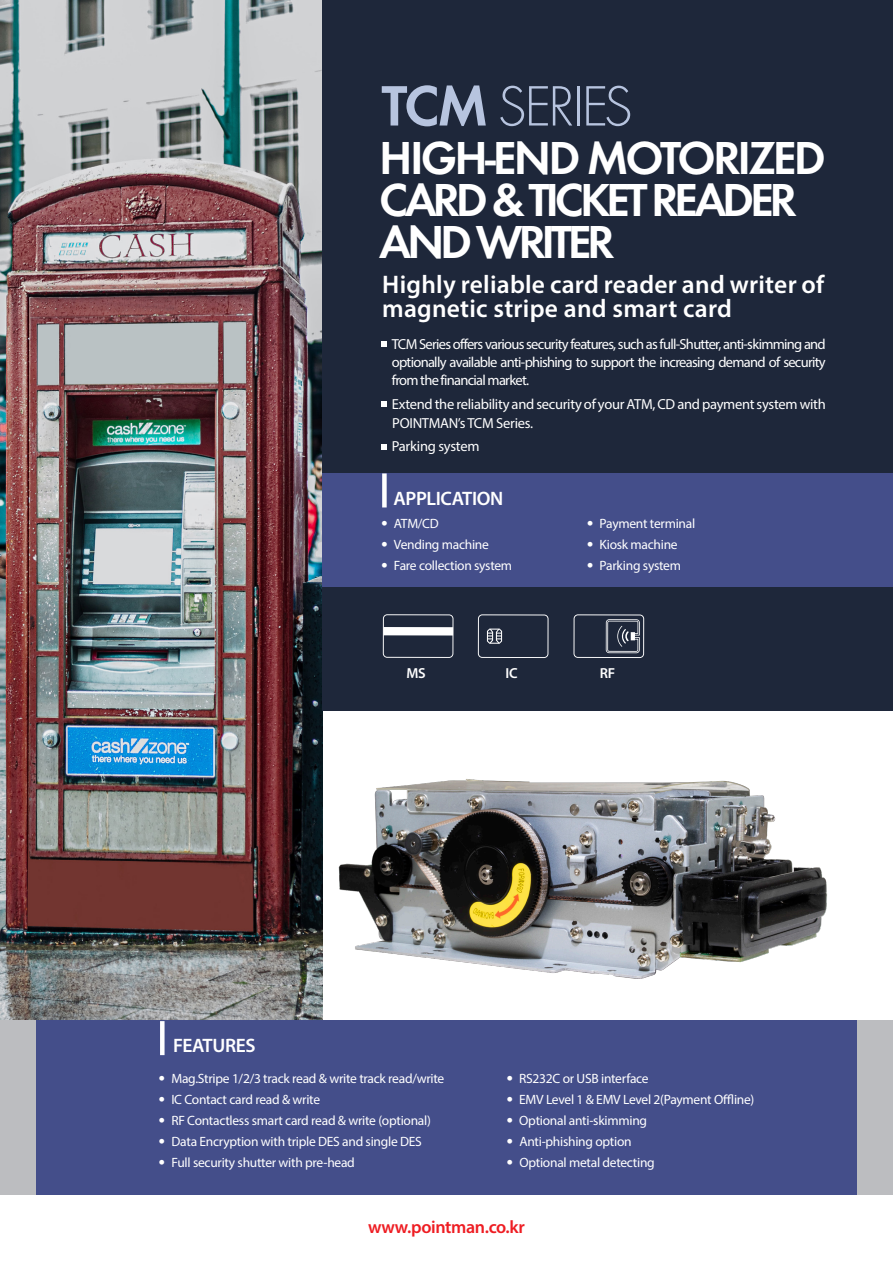
<style>
.page{position:relative;width:893px;height:1263px;background:#fff}
.page>*{position:absolute;margin:0;border:0;box-sizing:border-box;transform-origin:0 0}
.t1{font:300 58.95px "Futura";letter-spacing:-.06em;color:#b7c4df}
.t2{font:48px/42px "Futura Dem";letter-spacing:-.08em;color:#fff}
.t3{font:48px "Futura Dem";letter-spacing:-.06em;color:#fff}
.t4{font:600 25.5px "Myriad Pro";letter-spacing:.01em;color:#fff}
.t5{font:600 19.5px "Myriad Pro";letter-spacing:-.02em;color:#fff}
.t6{font:600 18px "Myriad Pro";letter-spacing:-.02em;color:#ee1d23}
.t7{font:14.55px/18px "Myriad Pro";letter-spacing:-.02em;color:#fff;text-align:justify}
.t8{font:600 14.55px "Myriad Pro";color:#fff}
.t9{font:13.5px "Myriad Pro";letter-spacing:-.02em;color:#fff}
.s1{font-family:"Futura Dem";font-weight:400}
.s2{font-family:"Avenir LT Std";font-weight:300}
</style>
<div class="page">
<img style="left:0;top:0;width:323px;height:1020px">
<div style="left:0;top:1020px;width:893px;height:175px;background:#444e8a"></div>
<div style="left:0;top:1020px;width:35px;height:175px;background:#bcbdc0"></div>
<div style="left:160px;top:1021px;width:5px;height:34px;background:#fff"></div>
<div style="left:323px;top:0;width:570px;height:710px;background:#1e273a"></div>
<div style="left:323px;top:473px;width:570px;height:113px;background:#444e8a"></div>
<div style="left:382px;top:473px;width:5px;height:34px;background:#fff"></div>
<svg style="left:383px;top:614px;width:70px;height:25px"></svg>
<div style="left:383px;top:627px;width:70px;height:8px;background:#fff"></div>
<svg style="left:478px;top:614px;width:70px;height:25px"></svg>
<svg style="left:573px;top:614px;width:71px;height:25px"></svg>
<svg style="left:382px;top:341px;width:5px;height:6px"></svg>
<svg style="left:382px;top:401px;width:5px;height:6px"></svg>
<svg style="left:382px;top:444px;width:5px;height:6px"></svg>
<div style="left:858px;top:1020px;width:35px;height:175px;background:#bcbdc0"></div>
<img style="left:224px;top:639px;width:665px;height:378px">
<p class="t1" style="left:381px;top:68px;width:254px"><span class="s1">TCM</span> SERIES</p>
<p class="t3" style="left:379px;top:123px;width:448px">HIGH-END MOTORIZED</p>
<p class="t2" style="left:379px;top:176px;width:419px">CARD &amp; TICKET READER<br>AND WRITER</p>
<p class="t4" style="left:382px;top:268px;width:444px">Highly reliable card reader and writer of</p>
<p class="t4" style="left:382px;top:292px;width:351px">magnetic stripe and smart card</p>
<p class="t7" style="left:392px;top:335px;width:435px">TCM Series offers various security features, such as full-Shutter, anti-skimming and optionally available anti-phishing to support the increasing demand of security from the financial market.</p>
<p class="t7" style="left:392px;top:395px;width:435px">Extend the reliability and security of your ATM, CD and payment system with</p>
<p class="t7" style="left:392px;top:437px;width:89px">Parking system</p>
<p class="t7" style="left:392px;top:413px;width:142px">POINTMAN’s TCM Series.</p>
<p class="t5" style="left:394px;top:486px;width:111px">APPLICATION</p>
<p class="t9" style="left:381px;top:515px;width:59px"><span class="s2">•</span> ATM/CD</p>
<p class="t9" style="left:381px;top:536px;width:109px"><span class="s2">•</span> Vending machine</p>
<p class="t9" style="left:381px;top:557px;width:132px"><span class="s2">•</span> Fare collection system</p>
<p class="t9" style="left:587px;top:515px;width:110px"><span class="s2">•</span> Payment terminal</p>
<p class="t9" style="left:587px;top:536px;width:92px"><span class="s2">•</span> Kiosk machine</p>
<p class="t9" style="left:587px;top:557px;width:96px"><span class="s2">•</span> Parking system</p>
<p class="t5" style="left:173px;top:1033px;width:84px">FEATURES</p>
<p class="t8" style="left:407px;top:664px;width:21px">MS</p>
<p class="t8" style="left:506px;top:664px;width:14px">IC</p>
<p class="t8" style="left:600px;top:664px;width:17px">RF</p>
<p class="t9" style="left:159px;top:1070px;width:287px"><span class="s2">•</span> Mag.Stripe 1/2/3 track read &amp; write track read/write</p>
<p class="t9" style="left:159px;top:1091px;width:163px"><span class="s2">•</span> IC Contact card read &amp; write</p>
<p class="t9" style="left:159px;top:1112px;width:274px"><span class="s2">•</span> RF Contactless smart card read &amp; write (optional)</p>
<p class="t9" style="left:159px;top:1133px;width:265px"><span class="s2">•</span> Data Encryption with triple DES and single DES</p>
<p class="t9" style="left:159px;top:1154px;width:198px"><span class="s2">•</span> Full security shutter with pre-head</p>
<p class="t9" style="left:506px;top:1070px;width:144px"><span class="s2">•</span> RS232C or USB interface</p>
<p class="t9" style="left:506px;top:1091px;width:249px"><span class="s2">•</span> EMV Level 1 &amp; EMV Level 2(Payment Offline)</p>
<p class="t9" style="left:506px;top:1112px;width:142px"><span class="s2">•</span> Optional anti-skimming</p>
<p class="t9" style="left:506px;top:1133px;width:127px"><span class="s2">•</span> Anti-phishing option</p>
<p class="t9" style="left:506px;top:1154px;width:150px"><span class="s2">•</span> Optional metal detecting</p>
<p class="t6" style="left:368px;top:1216px;width:158px">www.pointman.co.kr</p>
</div>
